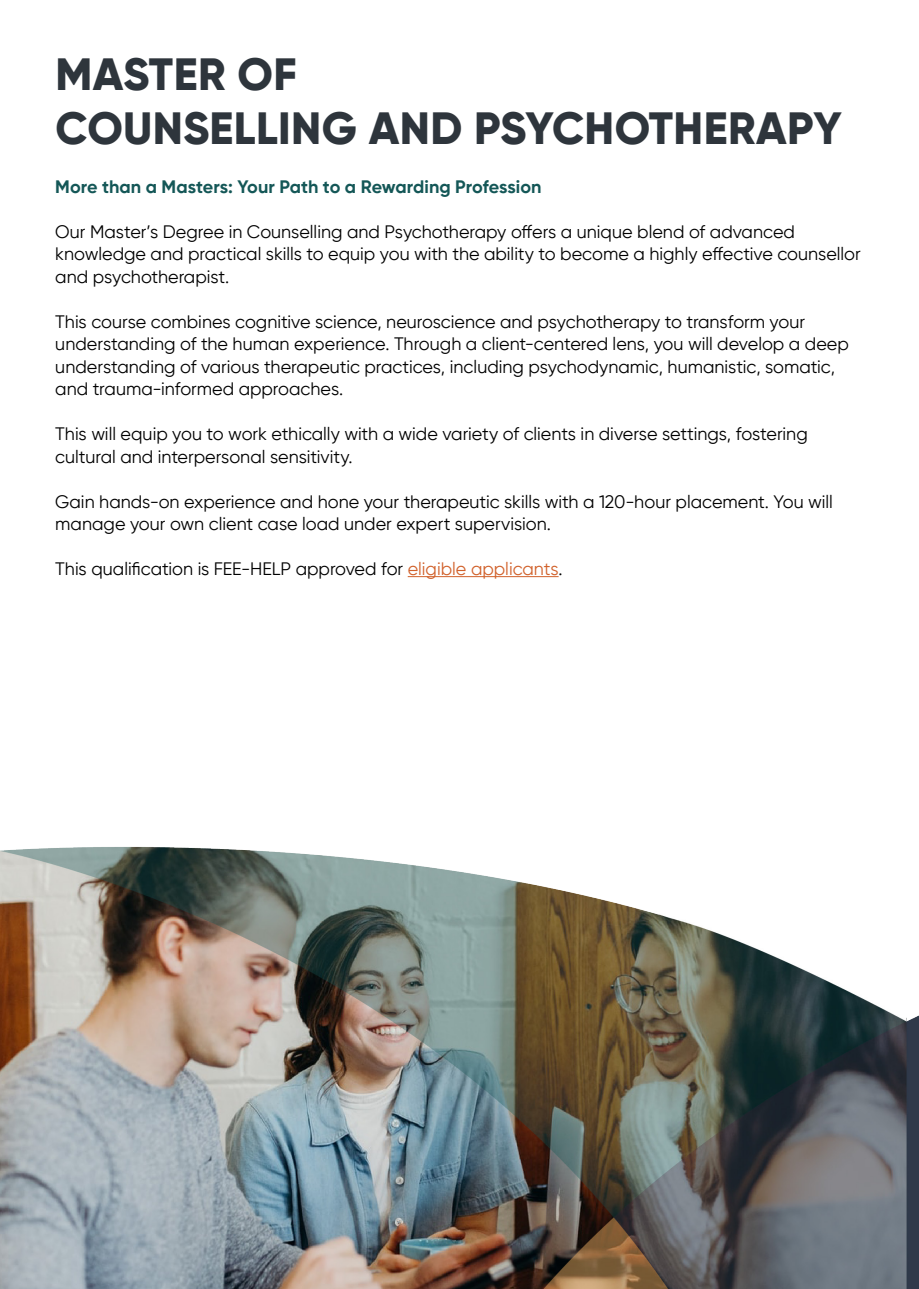
<style>
.page{position:relative;width:919px;height:1289px;background:#fff}
.page>*{position:absolute;margin:0;border:0;box-sizing:border-box;transform-origin:0 0}
.t1{font:800 45px "Gilroy";letter-spacing:.01em;color:#2e353c}
.Paragraph{font:18px/22.5px "Gilroy";color:#000}
.Paragraph-2{font:700 18px "Gilroy";color:#145757}
.s1{color:#d1612b}
</style>
<div class="page">
<img style="left:0;top:846px;width:918px;height:442px">
<hr style="left:407px;top:576px;width:151px;height:1px;background:#d1612b">
<p class="t1" style="left:56px;top:46px;width:243px">MASTER OF</p>
<p class="t1" style="left:56px;top:100px;width:787px">COUNSELLING AND PSYCHOTHERAPY</p>
<p class="Paragraph-2" style="left:55px;top:175px;width:487px">More than a Masters: Your Path to a Rewarding Profession</p>
<p class="Paragraph" style="left:55px;top:220px;width:807px">Our Master’s Degree in Counselling and Psychotherapy offers a unique blend of advanced knowledge and practical skills to equip you with the ability to become a highly effective counsellor and psychotherapist.</p>
<p class="Paragraph" style="left:55px;top:310px;width:795px">This course combines cognitive science, neuroscience and psychotherapy to transform your understanding of the human experience. Through a client-centered lens, you will develop a deep understanding of various therapeutic practices, including psychodynamic, humanistic, somatic, and trauma-informed approaches.</p>
<p class="Paragraph" style="left:55px;top:422px;width:754px">This will equip you to work ethically with a wide variety of clients in diverse settings, fostering cultural and interpersonal sensitivity.</p>
<p class="Paragraph" style="left:55px;top:490px;width:779px">Gain hands-on experience and hone your therapeutic skills with a 120-hour placement. You will manage your own client case load under expert supervision.</p>
<p class="Paragraph" style="left:55px;top:557px;width:509px">This qualification is FEE-HELP approved for <span class="s1">eligible applicants</span>.</p>
</div>
